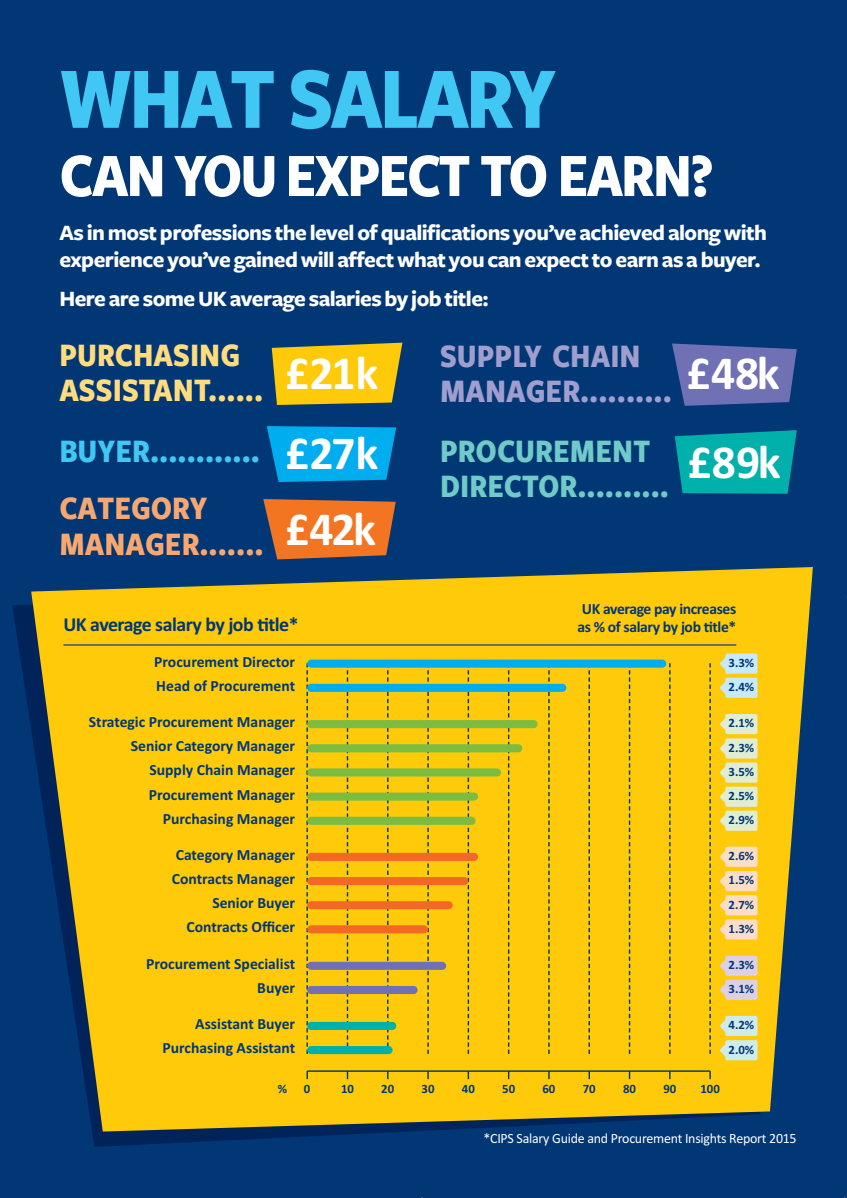
<style>
.page{position:relative;width:847px;height:1198px;background:#fff}
.page>*{position:absolute;margin:0;border:0;box-sizing:border-box;transform-origin:0 0}
.t1{font:700 90.8px "Freight Sans Condensed W01";letter-spacing:-.035em;color:#40c7f4}
.t2{font:700 64px "Freight Sans Condensed W01";letter-spacing:-.035em;color:#fff}
.t3{font:700 47.6px/79.8px "Calibri";letter-spacing:-.05em;color:#fff}
.t4{font:700 34px/35.6px "Freight Sans Condensed W01";color:#70cac7}
.t5{font:700 34px/35.6px "Freight Sans Condensed W01";color:#a09ecd}
.t6{font:700 34px/35.6px "Freight Sans Condensed W01";color:#ffdc7e}
.t7{font:700 34px/35.6px "Freight Sans Condensed W01";color:#f9a76f}
.t8{font:700 34px "Freight Sans Condensed W01";color:#40c7f4}
.t9{font:700 22.8px/27px "Freight Sans";letter-spacing:-.025em;color:#fff}
.t10{font:700 19.8px "Calibri";letter-spacing:-.025em;color:#013775}
.t11{font:700 15.6px/24.2px "Calibri";color:#013775;text-align:right}
.t12{font:700 15.6px/17.8px "Calibri";letter-spacing:-.025em;color:#013775}
.t13{font:14.2px "Calibri";letter-spacing:-.02em;color:#fff}
.t14{font:700 12.8px/24.2px "Calibri";color:#013775}
</style>
<div class="page">
<div style="left:0;top:0;width:846px;height:1198px;background:#013775"></div>
<svg style="left:12px;top:605px;width:400px;height:541px"></svg>
<svg style="left:31px;top:567px;width:781px;height:564px;background:#deb716"></svg>
<svg style="left:346px;top:667px;width:2px;height:379px"></svg>
<svg style="left:306px;top:663px;width:2px;height:390px"></svg>
<svg style="left:387px;top:667px;width:1px;height:379px"></svg>
<svg style="left:427px;top:667px;width:1px;height:386px"></svg>
<svg style="left:467px;top:667px;width:2px;height:386px"></svg>
<svg style="left:507px;top:667px;width:2px;height:386px"></svg>
<svg style="left:548px;top:667px;width:1px;height:386px"></svg>
<svg style="left:588px;top:667px;width:1px;height:386px"></svg>
<svg style="left:628px;top:667px;width:2px;height:386px"></svg>
<svg style="left:668px;top:663px;width:2px;height:390px"></svg>
<svg style="left:709px;top:663px;width:1px;height:390px"></svg>
<svg style="left:719px;top:680px;width:6px;height:16px"></svg>
<svg style="left:719px;top:656px;width:6px;height:15px"></svg>
<div style="left:307px;top:659px;width:359px;height:8px;background:#00aeef;border-radius:4px"></div>
<div style="left:307px;top:684px;width:259px;height:8px;background:#00aeef;border-radius:4px"></div>
<div style="left:307px;top:720px;width:230px;height:8px;background:#7bbc41;border-radius:4px"></div>
<div style="left:307px;top:986px;width:110px;height:8px;background:#7070b4;border-radius:4px"></div>
<div style="left:307px;top:961px;width:139px;height:8px;background:#7070b4;border-radius:4px"></div>
<div style="left:307px;top:1046px;width:85px;height:8px;background:#00b0aa;border-radius:4px"></div>
<div style="left:307px;top:1021px;width:89px;height:9px;background:#00b0aa;border-radius:4px"></div>
<div style="left:307px;top:925px;width:121px;height:8px;background:#f36823;border-radius:4px"></div>
<div style="left:307px;top:852px;width:171px;height:9px;background:#f36823;border-radius:4px"></div>
<div style="left:307px;top:877px;width:161px;height:8px;background:#f36823;border-radius:4px"></div>
<div style="left:307px;top:901px;width:145px;height:8px;background:#f36823;border-radius:4px"></div>
<div style="left:307px;top:816px;width:168px;height:8px;background:#7bbc41;border-radius:4px"></div>
<div style="left:307px;top:792px;width:171px;height:8px;background:#7bbc41;border-radius:4px"></div>
<div style="left:307px;top:744px;width:215px;height:8px;background:#7bbc41;border-radius:4px"></div>
<div style="left:307px;top:768px;width:194px;height:8px;background:#7bbc41;border-radius:4px"></div>
<div style="left:725px;top:653px;width:32px;height:20px;background:#c6eafa;border-radius:2px"></div>
<div style="left:725px;top:677px;width:32px;height:21px;background:#c6eafa;border-radius:2px"></div>
<hr style="left:63px;top:644px;width:673px;height:1px;background:#2c5189">
<hr style="left:307px;top:1070px;width:402px;height:1px;background:#013775">
<svg style="left:306px;top:1071px;width:2px;height:8px"></svg>
<svg style="left:467px;top:1071px;width:2px;height:8px"></svg>
<svg style="left:507px;top:1071px;width:2px;height:8px"></svg>
<svg style="left:628px;top:1071px;width:2px;height:8px"></svg>
<svg style="left:668px;top:1071px;width:2px;height:8px"></svg>
<svg style="left:346px;top:1071px;width:2px;height:8px"></svg>
<svg style="left:719px;top:716px;width:6px;height:16px"></svg>
<div style="left:725px;top:714px;width:32px;height:20px;background:#e0edd3;border-radius:2px"></div>
<svg style="left:719px;top:740px;width:6px;height:16px"></svg>
<div style="left:725px;top:738px;width:32px;height:20px;background:#e0edd3;border-radius:2px"></div>
<svg style="left:719px;top:765px;width:6px;height:15px"></svg>
<div style="left:725px;top:762px;width:32px;height:20px;background:#e0edd3;border-radius:2px"></div>
<svg style="left:719px;top:789px;width:6px;height:15px"></svg>
<div style="left:725px;top:786px;width:32px;height:21px;background:#e0edd3;border-radius:2px"></div>
<svg style="left:719px;top:813px;width:6px;height:15px"></svg>
<div style="left:725px;top:810px;width:32px;height:20px;background:#e0edd3;border-radius:2px"></div>
<svg style="left:719px;top:849px;width:6px;height:15px"></svg>
<div style="left:725px;top:846px;width:32px;height:21px;background:#fdddc6;border-radius:2px"></div>
<svg style="left:719px;top:873px;width:6px;height:16px"></svg>
<div style="left:725px;top:871px;width:32px;height:20px;background:#fdddc6;border-radius:2px"></div>
<svg style="left:719px;top:897px;width:6px;height:16px"></svg>
<div style="left:725px;top:895px;width:32px;height:20px;background:#fdddc6;border-radius:2px"></div>
<svg style="left:719px;top:921px;width:6px;height:16px"></svg>
<div style="left:725px;top:919px;width:32px;height:20px;background:#fdddc6;border-radius:2px"></div>
<svg style="left:719px;top:958px;width:6px;height:15px"></svg>
<div style="left:725px;top:955px;width:32px;height:21px;background:#dbd0e6;border-radius:2px"></div>
<svg style="left:719px;top:982px;width:6px;height:15px"></svg>
<div style="left:725px;top:979px;width:32px;height:21px;background:#dbd0e6;border-radius:2px"></div>
<svg style="left:719px;top:1018px;width:6px;height:15px"></svg>
<div style="left:725px;top:1015px;width:32px;height:21px;background:#cfebea;border-radius:2px"></div>
<svg style="left:719px;top:1042px;width:6px;height:16px"></svg>
<div style="left:725px;top:1040px;width:32px;height:20px;background:#cfebea;border-radius:2px"></div>
<svg style="left:271px;top:343px;width:131px;height:62px;background:#e0b816"></svg>
<svg style="left:267px;top:426px;width:129px;height:56px;background:#00a0e1"></svg>
<svg style="left:263px;top:499px;width:132px;height:60px;background:#d36c2c"></svg>
<svg style="left:672px;top:343px;width:124px;height:63px;background:#5e67aa"></svg>
<svg style="left:674px;top:430px;width:122px;height:64px;background:#00a0a3"></svg>
<h1 class="t1" style="left:59px;top:66px;width:498px">WHAT SALARY</h1>
<h2 class="t2" style="left:59px;top:152px;width:655px">CAN YOU EXPECT TO EARN?</h2>
<h3 class="t9" style="left:59px;top:222px;width:708px">As in most professions the level of qualifications you’ve achieved along with experience you’ve gained will affect what you can expect to earn as a buyer.</h3>
<h3 class="t9" style="left:59px;top:288px;width:431px">Here are some UK average salaries by job title:</h3>
<h3 class="t6" style="left:59px;top:340px;width:205px">PURCHASING<br>ASSISTANT......</h3>
<h3 class="t8" style="left:59px;top:439px;width:202px">BUYER............</h3>
<h3 class="t7" style="left:59px;top:494px;width:206px">CATEGORY<br>MANAGER.......</h3>
<h3 class="t3" style="left:285px;top:337px;width:94px">£21k £27k</h3>
<h3 class="t3" style="left:285px;top:493px;width:92px">£42k</h3>
<p class="t10" style="left:63px;top:617px;width:237px">UK average salary by job title*</p>
<p class="t11" style="left:154px;top:650px;width:142px;text-align:left">Procurement Director<br>Head of Procurement</p>
<p class="t11" style="left:89px;top:711px;width:208px">Strategic Procurement Manager<br>Senior Category Manager<br>Supply Chain Manager<br>Procurement Manager<br>Purchasing Manager</p>
<p class="t11" style="left:172px;top:843px;width:125px">Category Manager<br>Contracts Manager<br>Senior Buyer<br>Contracts Officer</p>
<p class="t11" style="left:146px;top:952px;width:150px">Procurement Specialist<br>Buyer</p>
<p class="t11" style="left:162px;top:1012px;width:134px">Assistant Buyer<br>Purchasing Assistant</p>
<h3 class="t5" style="left:440px;top:341px;width:233px">SUPPLY CHAIN<br>MANAGER..........</h3>
<h3 class="t4" style="left:440px;top:437px;width:230px">PROCUREMENT<br>DIRECTOR..........</h3>
<h3 class="t3" style="left:686px;top:333px;width:95px;line-height:89px">£48k £89k</h3>
<p class="t12" style="left:577px;top:601px;width:160px">UK average pay increases as % of salary by job title*</p>
<p class="t14" style="left:728px;top:651px;width:27px">3.3%<br>2.4%</p>
<p class="t14" style="left:728px;top:712px;width:27px;text-align:justify">2.1% 2.3% 3.5% 2.5% 2.9%</p>
<p class="t14" style="left:728px;top:844px;width:27px;text-align:justify">2.6% 1.5% 2.7% 1.3%</p>
<p class="t14" style="left:728px;top:954px;width:27px">2.3%<br>3.1%</p>
<p class="t14" style="left:728px;top:1013px;width:27px">4.2%<br>2.0%</p>
<p class="t14" style="left:277px;top:1077px;width:11px">%</p>
<p class="t14" style="left:341px;top:1077px;width:14px">10</p>
<p class="t14" style="left:381px;top:1077px;width:14px">20</p>
<p class="t14" style="left:421px;top:1077px;width:14px">30</p>
<p class="t14" style="left:461px;top:1077px;width:14px">40</p>
<p class="t14" style="left:502px;top:1077px;width:14px">50</p>
<p class="t14" style="left:542px;top:1077px;width:14px">60</p>
<p class="t14" style="left:582px;top:1077px;width:14px">70</p>
<p class="t14" style="left:622px;top:1077px;width:14px">80</p>
<p class="t14" style="left:663px;top:1077px;width:14px">90</p>
<p class="t14" style="left:700px;top:1077px;width:21px">100</p>
<p class="t14" style="left:304px;top:1077px;width:8px">0</p>
<p class="t13" style="left:483px;top:1133px;width:314px">*CIPS Salary Guide and Procurement Insights Report 2015</p>
</div>
